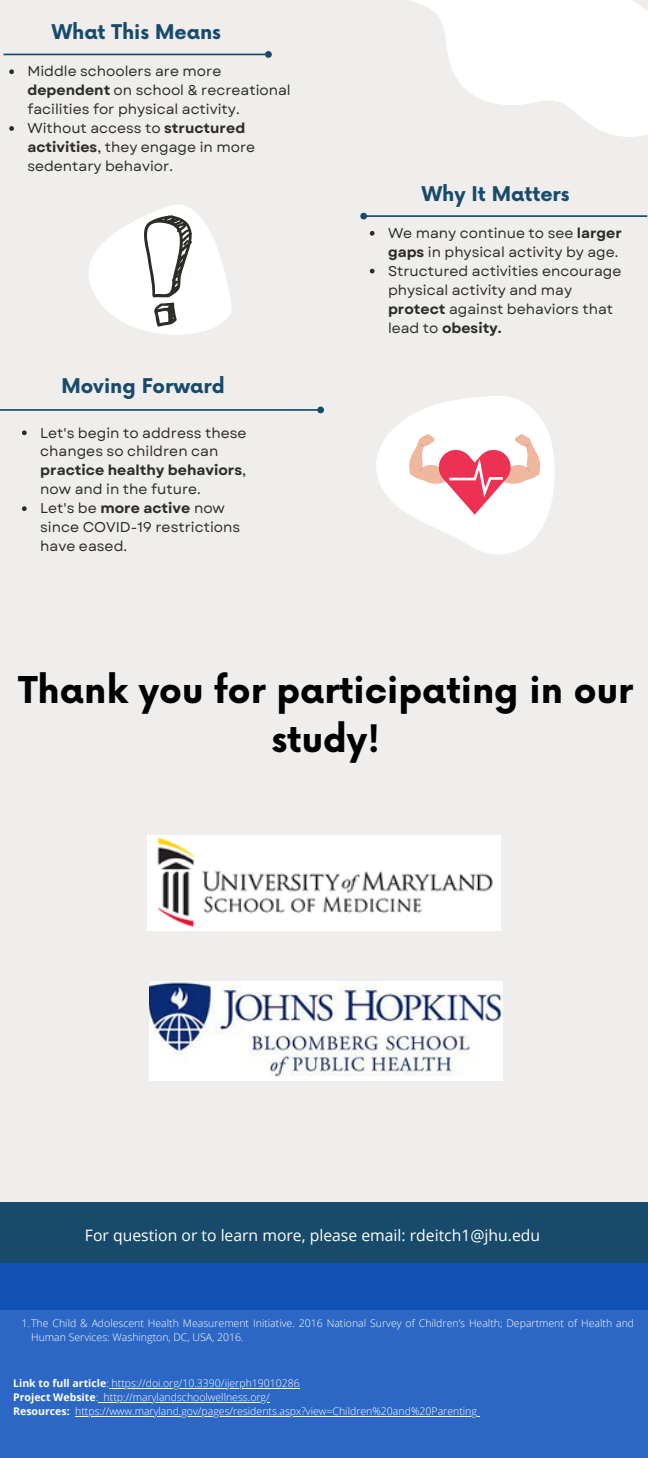
<style>
.page{position:relative;width:648px;height:1458px;background:#efeeed}
.page>*{position:absolute;margin:0;border:0;box-sizing:border-box;transform-origin:0 0}
.t1{font:700 36px/49.1px "Now";color:#000;text-align:center}
.t2{font:700 19.8px "Now";color:#184b6b}
.t3{font:15.75px "Open Sans";color:#fff}
.t4{font:14.17px/18.9px "Garet";color:#2b2d27}
.t5{font:300 10.58px/14px "Open Sans";color:#fff}
.s1{font-weight:700}
</style>
<div class="page">
<svg style="left:410px;top:0;width:238px;height:137px;fill:#fff"></svg>
<hr style="left:367px;top:215px;width:280px;height:2px;background:#184b6b">
<svg style="left:360px;top:212px;width:8px;height:8px"></svg>
<hr style="left:0;top:409px;width:318px;height:2px;background:#184b6b">
<svg style="left:316px;top:406px;width:8px;height:8px"></svg>
<svg style="left:376px;top:396px;width:179px;height:158px;fill:#fff"></svg>
<svg style="left:89px;top:205px;width:142px;height:130px"></svg>
<div style="left:0;top:1202px;width:648px;height:108px;background:#184b6b"></div>
<div style="left:0;top:1263px;width:648px;height:195px;background:linear-gradient(to bottom,#1756b7,#366ecb)"></div>
<hr style="left:3px;top:54px;width:262px;height:1px;background:#184b6b">
<svg style="left:264px;top:51px;width:8px;height:7px"></svg>
<img style="left:148px;top:836px;width:353px;height:94px">
<img style="left:150px;top:981px;width:352px;height:100px">
<svg style="left:409px;top:434px;width:131px;height:81px;background:#f7c0c5"></svg>
<svg style="left:370px;top:231px;width:5px;height:5px"></svg>
<svg style="left:370px;top:269px;width:5px;height:4px"></svg>
<svg style="left:22px;top:430px;width:5px;height:5px"></svg>
<svg style="left:22px;top:506px;width:5px;height:5px"></svg>
<hr style="left:109px;top:1388px;width:116px;height:1px;background:#fff">
<hr style="left:225px;top:1388px;width:75px;height:1px;background:#fff">
<hr style="left:104px;top:1402px;width:166px;height:1px;background:#fff">
<hr style="left:75px;top:1416px;width:402px;height:1px;background:#fff">
<svg style="left:9px;top:69px;width:5px;height:5px"></svg>
<svg style="left:9px;top:126px;width:5px;height:5px"></svg>
<h2 class="t2" style="left:52px;top:21px;width:171px">What This Means</h2>
<p class="t4" style="left:27px;top:62px;width:265px">Middle schoolers are more <span class="s1">dependent</span> on school &amp; recreational facilities for physical activity.<br>Without access to <span class="s1">structured activities</span>, they engage in more sedentary behavior.</p>
<h2 class="t2" style="left:61px;top:376px;width:165px">Moving Forward</h2>
<p class="t4" style="left:40px;top:423px;width:208px">Let's begin to address these changes so children can <span class="s1">practice healthy behaviors</span>, now and in the future.<br>Let's be <span class="s1">more active</span> now since COVID-19 restrictions have eased.</p>
<h2 class="t2" style="left:422px;top:184px;width:149px">Why It Matters</h2>
<p class="t4" style="left:388px;top:224px;width:236px">We many continue to see <span class="s1">larger gaps</span> in physical activity by age.<br>Structured activities encourage physical activity and may <span class="s1">protect</span> against behaviors that lead to <span class="s1">obesity.</span></p>
<h1 class="t1" style="left:19px;top:667px;width:616px">Thank you for participating in our study!</h1>
<p class="t3" style="left:85px;top:1224px;width:457px">For question or to learn more, please email: rdeitch1@jhu.edu</p>
<p class="t5" style="left:31px;top:1316px;width:605px;text-indent:-10px">1.The Child &amp; Adolescent Health Measurement Initiative. 2016 National Survey of Children’s Health; Department of Health and<br>Human Services: Washington, DC, USA, 2016.</p>
<p class="t5" style="left:13px;top:1376px;width:465px"><span class="s1">Link to full article</span>: https://doi.org/10.3390/ijerph19010286<br><span class="s1">Project Website</span>: http://marylandschoolwellness.org/<br><span class="s1">Resources:</span> https://www.maryland.gov/pages/residents.aspx?view=Children%20and%20Parenting</p>
</div>
